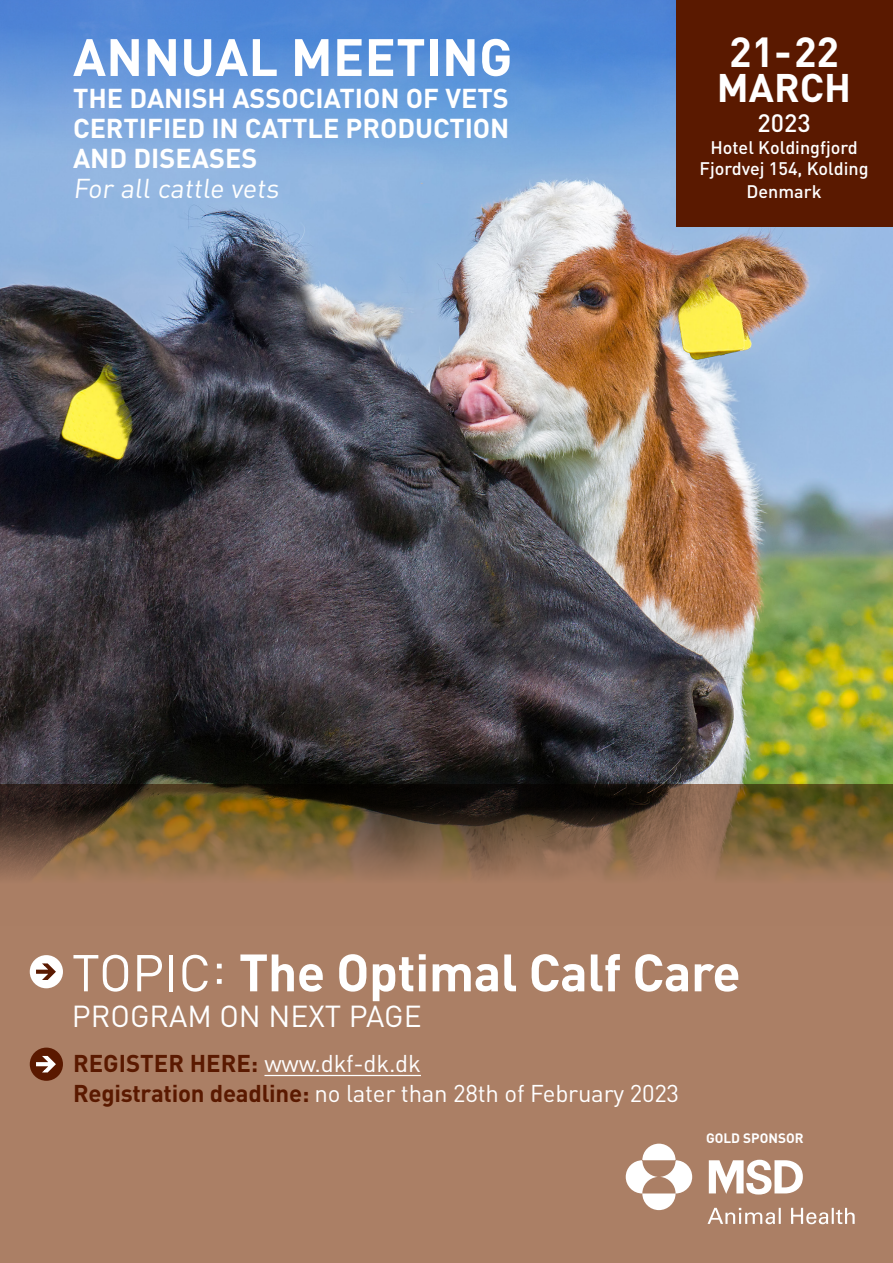
<style>
.page{position:relative;width:893px;height:1263px;background:#fff}
.page>*{position:absolute;margin:0;border:0;box-sizing:border-box;transform-origin:0 0}
.t1{font:700 51.75px "DIN";letter-spacing:-.01em;color:#fff}
.t2{font:700 41.55px "DIN";color:#fff}
.t3{font:700 39.45px "DIN";color:#fff}
.t4{font:30px "DIN";color:#fff}
.t5{font:700 27px/30px "DIN";color:#fff}
.t6{font:500 24.9px "DIN";color:#fff}
.t7{font:24px "DIN";letter-spacing:-.01em;color:#fff}
.t8{font:700 24px "DIN";color:#5a1900}
.t9{font:500 18px "DIN";color:#fff}
.t10{font:700 13.5px "DIN";color:#fff}
.s1{font-weight:400}
.s2{font-weight:400;font-size:51px}
.s3{font-weight:400;color:#fff}
.s4{font-weight:700;color:#5a1900}
</style>
<div class="page">
<img style="left:0;top:226px;width:893px;height:558px">
<img style="left:0;top:0;width:811px;height:625px">
<svg style="left:0;top:784px;width:893px;height:479px;background:#9d755a"></svg>
<div style="left:676px;top:0;width:217px;height:226px;background:#5a1900"></div>
<svg style="left:626px;top:1144px;width:229px;height:80px"></svg>
<div style="left:30px;top:955px;width:33px;height:33px;background:#fff;border-radius:50%"></div>
<svg style="left:36px;top:963px;width:20px;height:17px"></svg>
<div style="left:30px;top:1047px;width:33px;height:34px;background:#5a1900;border-radius:50%"></div>
<svg style="left:36px;top:1055px;width:20px;height:18px"></svg>
<hr style="left:264px;top:1075px;width:157px;height:1px;background:#fff">
<p class="t1" style="left:73px;top:23px;width:441px">ANNUAL MEETING</p>
<p class="t5" style="left:73px;top:82px;width:438px">THE DANISH ASSOCIATION OF VETS<br>CERTIFIED IN CATTLE PRODUCTION<br>AND DISEASES<br><span class="s1">For all cattle vets</span></p>
<p class="t2" style="left:729px;top:25px;width:111px">21-22</p>
<p class="t3" style="left:717px;top:62px;width:136px">MARCH</p>
<p class="t6" style="left:758px;top:107px;width:55px">2023</p>
<p class="t9" style="left:710px;top:136px;width:149px">Hotel Koldingfjord</p>
<p class="t9" style="left:699px;top:157px;width:171px">Fjordvej 154, Kolding</p>
<p class="t9" style="left:747px;top:180px;width:77px">Denmark</p>
<p class="t1" style="left:72px;top:939px;width:670px"><span class="s2">TOPIC:</span> The Optimal Calf Care</p>
<p class="t4" style="left:72px;top:997px;width:351px">PROGRAM ON NEXT PAGE</p>
<p class="t8" style="left:73px;top:1048px;width:349px">REGISTER HERE: <span class="s3">www.dkf-dk.dk</span></p>
<p class="t7" style="left:73px;top:1078px;width:608px"><span class="s4">Registration deadline:</span> no later than 28th of February 2023</p>
<p class="t10" style="left:706px;top:1129px;width:99px">GOLD SPONSOR</p>
</div>
